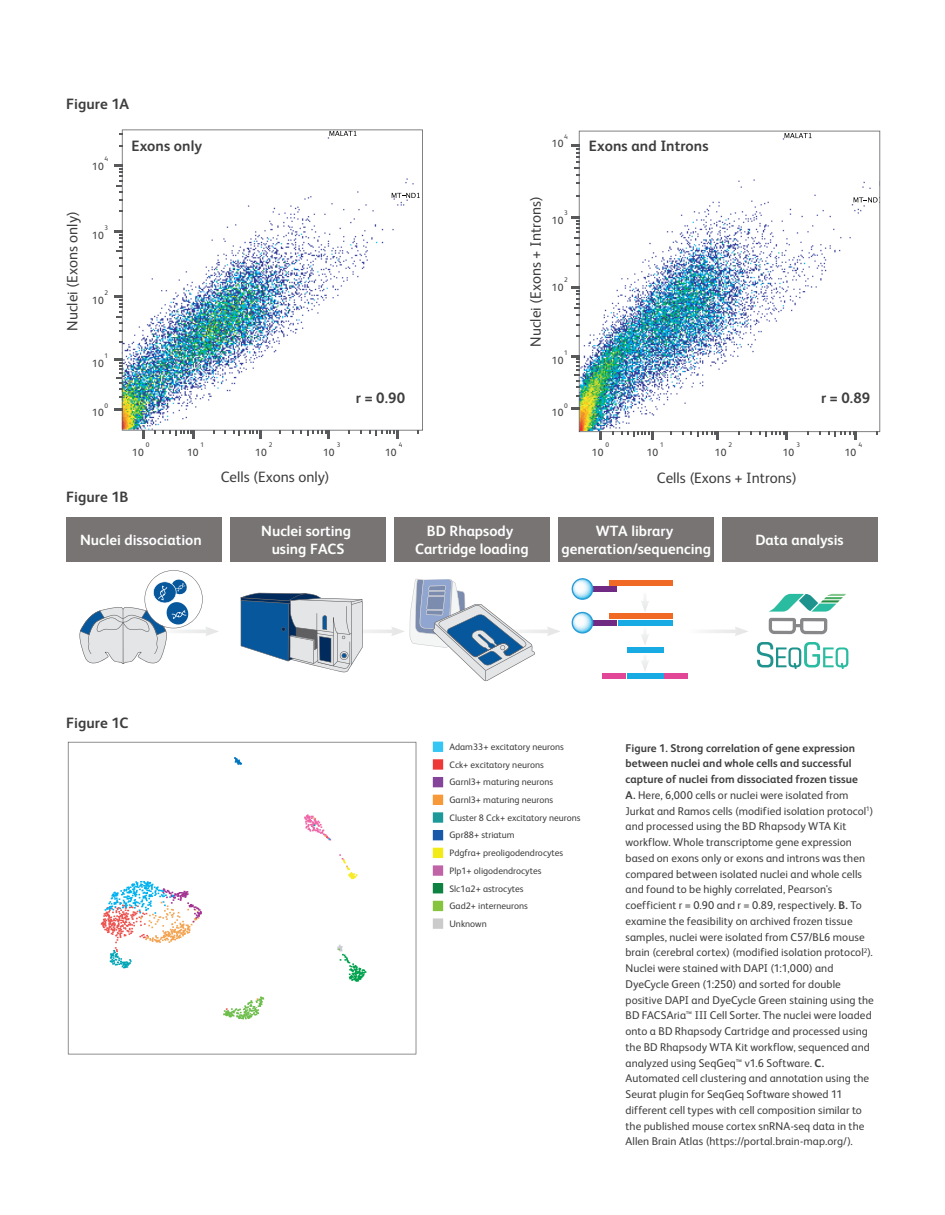
<style>
.page{position:relative;width:945px;height:1215px;background:#fff}
.page>*{position:absolute;margin:0;border:0;box-sizing:border-box;transform-origin:0 0}
.t1{font:15px "FS Albert Pro";color:#3e3e3f}
.t2{font:700 15px "FS Albert Pro";letter-spacing:.005em;color:#3e3e3f}
.t3{font:700 14.85px/17.9px "FS Albert Pro";color:#fff;text-align:center}
.t4{font:11.25px/15.8px "FS Albert Pro";letter-spacing:.005em;color:#3e3e3f}
.t5{font:10.5px "FS Albert Pro";color:#3e3e3f}
.t6{font:9.3px/17.7px "FS Albert Pro";color:#3e3e3f}
.t7{font:6.75px "FS Albert Pro";color:#3e3e3f}
.s1{font-weight:700}
.s2{font-size:9.9px}
</style>
<div class="page">
<svg style="left:142px;top:431px;width:3px;height:7px"></svg>
<svg style="left:170px;top:431px;width:25px;height:7px"></svg>
<svg style="left:233px;top:431px;width:29px;height:7px"></svg>
<svg style="left:308px;top:431px;width:21px;height:7px"></svg>
<svg style="left:370px;top:431px;width:28px;height:7px"></svg>
<svg style="left:114px;top:408px;width:8px;height:2px"></svg>
<svg style="left:114px;top:359px;width:8px;height:31px"></svg>
<svg style="left:114px;top:296px;width:8px;height:27px"></svg>
<svg style="left:114px;top:230px;width:8px;height:22px"></svg>
<svg style="left:114px;top:165px;width:8px;height:27px"></svg>
<svg style="left:579px;top:131px;width:301px;height:301px"></svg>
<svg style="left:600px;top:431px;width:2px;height:8px"></svg>
<svg style="left:621px;top:431px;width:32px;height:8px"></svg>
<svg style="left:697px;top:431px;width:22px;height:8px"></svg>
<svg style="left:759px;top:431px;width:29px;height:8px"></svg>
<svg style="left:828px;top:431px;width:29px;height:8px"></svg>
<svg style="left:572px;top:408px;width:8px;height:2px"></svg>
<svg style="left:572px;top:355px;width:8px;height:32px"></svg>
<svg style="left:572px;top:286px;width:8px;height:23px"></svg>
<svg style="left:572px;top:216px;width:8px;height:23px"></svg>
<svg style="left:572px;top:145px;width:8px;height:31px"></svg>
<svg style="left:122px;top:130px;width:301px;height:301px"></svg>
<div style="left:722px;top:518px;width:155px;height:44px;background:#787473"></div>
<svg style="left:705px;top:627px;width:43px;height:9px"></svg>
<svg style="left:241px;top:579px;width:319px;height:102px"></svg>
<svg style="left:79px;top:570px;width:139px;height:94px"></svg>
<div style="left:558px;top:518px;width:156px;height:44px;background:#787473"></div>
<div style="left:394px;top:518px;width:156px;height:44px;background:#787473"></div>
<div style="left:230px;top:518px;width:156px;height:44px;background:#787473"></div>
<div style="left:66px;top:518px;width:156px;height:44px;background:#787473"></div>
<svg style="left:769px;top:618px;width:58px;height:16px"></svg>
<svg style="left:768px;top:594px;width:78px;height:18px"></svg>
<svg style="left:757px;top:642px;width:91px;height:27px"></svg>
<svg style="left:641px;top:631px;width:8px;height:14px"></svg>
<svg style="left:641px;top:596px;width:8px;height:15px"></svg>
<svg style="left:641px;top:657px;width:8px;height:14px"></svg>
<div style="left:627px;top:647px;width:36px;height:5px;background:#18aae2"></div>
<div style="left:591px;top:620px;width:26px;height:5px;background:#712a83"></div>
<div style="left:618px;top:620px;width:54px;height:5px;background:#18aae2"></div>
<div style="left:609px;top:614px;width:63px;height:5px;background:#f16a25"></div>
<svg style="left:572px;top:612px;width:21px;height:22px"></svg>
<div style="left:602px;top:673px;width:23px;height:5px;background:#e24697"></div>
<div style="left:665px;top:673px;width:23px;height:5px;background:#e24697"></div>
<div style="left:627px;top:673px;width:36px;height:5px;background:#18aae2"></div>
<div style="left:591px;top:586px;width:26px;height:6px;background:#712a83"></div>
<div style="left:609px;top:580px;width:63px;height:5px;background:#f16a25"></div>
<svg style="left:572px;top:578px;width:21px;height:22px"></svg>
<svg style="left:68px;top:742px;width:348px;height:312px"></svg>
<svg style="left:433px;top:742px;width:10px;height:10px"></svg>
<svg style="left:433px;top:759px;width:10px;height:11px"></svg>
<svg style="left:433px;top:777px;width:10px;height:10px"></svg>
<svg style="left:433px;top:795px;width:10px;height:10px"></svg>
<svg style="left:433px;top:812px;width:10px;height:11px"></svg>
<svg style="left:433px;top:830px;width:10px;height:10px"></svg>
<svg style="left:433px;top:848px;width:10px;height:10px"></svg>
<svg style="left:433px;top:865px;width:10px;height:11px"></svg>
<svg style="left:433px;top:883px;width:10px;height:10px"></svg>
<svg style="left:433px;top:901px;width:10px;height:10px"></svg>
<svg style="left:433px;top:918px;width:10px;height:11px"></svg>
<h1 class="t2" style="left:66px;top:93px;width:64px">Figure 1A</h1>
<p class="t7" style="left:104px;top:154px;width:5px">4</p>
<p class="t5" style="left:92px;top:159px;width:13px">10</p>
<h1 class="t1" style="left:62px;top:331px;width:121px;rotate:-90deg">Nuclei (Exons only)</h1>
<p class="t7" style="left:104px;top:223px;width:5px">3</p>
<p class="t5" style="left:92px;top:227px;width:13px">10</p>
<p class="t7" style="left:104px;top:288px;width:5px">2</p>
<p class="t5" style="left:92px;top:293px;width:13px">10</p>
<p class="t7" style="left:104px;top:351px;width:5px">1</p>
<p class="t5" style="left:92px;top:356px;width:13px">10</p>
<p class="t7" style="left:104px;top:401px;width:5px">0</p>
<p class="t5" style="left:92px;top:405px;width:13px">10</p>
<h1 class="t2" style="left:131px;top:135px;width:72px">Exons only</h1>
<p class="t7" style="left:146px;top:440px;width:5px">0</p>
<p class="t5" style="left:132px;top:445px;width:13px">10</p>
<p class="t7" style="left:201px;top:440px;width:5px">1</p>
<p class="t5" style="left:187px;top:445px;width:13px">10</p>
<h1 class="t2" style="left:66px;top:486px;width:64px">Figure 1B</h1>
<h2 class="t3" style="left:80px;top:530px;width:123px">Nuclei dissociation</h2>
<p class="t7" style="left:564px;top:132px;width:5px">4</p>
<p class="t5" style="left:552px;top:136px;width:13px">10</p>
<h1 class="t2" style="left:589px;top:135px;width:121px">Exons and Introns</h1>
<h1 class="t1" style="left:525px;top:347px;width:152px;rotate:-90deg">Nuclei (Exons + Introns)</h1>
<p class="t7" style="left:564px;top:208px;width:5px">3</p>
<p class="t5" style="left:552px;top:212px;width:13px">10</p>
<p class="t7" style="left:564px;top:275px;width:5px">2</p>
<p class="t5" style="left:552px;top:279px;width:13px">10</p>
<p class="t7" style="left:564px;top:348px;width:5px">1</p>
<p class="t5" style="left:552px;top:353px;width:13px">10</p>
<h1 class="t2" style="left:356px;top:387px;width:51px">r = 0.90</h1>
<p class="t7" style="left:564px;top:401px;width:5px">0</p>
<p class="t5" style="left:552px;top:405px;width:13px">10</p>
<h1 class="t2" style="left:821px;top:387px;width:51px">r = 0.89</h1>
<p class="t7" style="left:269px;top:440px;width:5px">2</p>
<p class="t5" style="left:255px;top:445px;width:13px">10</p>
<p class="t7" style="left:337px;top:440px;width:5px">3</p>
<p class="t5" style="left:323px;top:445px;width:13px">10</p>
<p class="t7" style="left:399px;top:440px;width:5px">4</p>
<p class="t5" style="left:385px;top:445px;width:13px">10</p>
<p class="t7" style="left:606px;top:440px;width:5px">0</p>
<p class="t5" style="left:592px;top:445px;width:13px">10</p>
<p class="t7" style="left:660px;top:440px;width:5px">1</p>
<p class="t5" style="left:647px;top:445px;width:13px">10</p>
<p class="t7" style="left:729px;top:440px;width:5px">2</p>
<p class="t5" style="left:715px;top:445px;width:13px">10</p>
<p class="t7" style="left:796px;top:440px;width:5px">3</p>
<p class="t5" style="left:783px;top:445px;width:13px">10</p>
<p class="t7" style="left:858px;top:440px;width:5px">4</p>
<p class="t5" style="left:845px;top:445px;width:13px">10</p>
<h1 class="t1" style="left:221px;top:466px;width:110px">Cells (Exons only)</h1>
<h1 class="t1" style="left:657px;top:467px;width:141px">Cells (Exons + Introns)</h1>
<h2 class="t3" style="left:261px;top:521px;width:91px">Nuclei sorting using FACS</h2>
<h2 class="t3" style="left:415px;top:521px;width:115px">BD Rhapsody<br>Cartridge loading</h2>
<h2 class="t3" style="left:562px;top:521px;width:151px">WTA library generation/sequencing</h2>
<h2 class="t3" style="left:755px;top:530px;width:90px">Data analysis</h2>
<h1 class="t2" style="left:66px;top:712px;width:64px">Figure 1C</h1>
<p class="t6" style="left:449px;top:737px;width:133px">Adam33+ excitatory neurons<br>Cck+ excitatory neurons<br>Garnl3+ maturing neurons<br>Garnl3+ maturing neurons<br>Cluster 8 Cck+ excitatory neurons<br>Gpr88+ striatum<br>Pdgfra+ preoligodendrocytes<br>Plp1+ oligodendrocytes<br>Slc1a2+ astrocytes<br>Gad2+ interneurons<br>Unknown</p>
<p class="t4" style="left:625px;top:739px;width:250px"><span class="s1">Figure 1. Strong correlation of gene expression between nuclei and whole cells and successful capture of nuclei from dissociated frozen tissue<br>A.</span> Here, 6,000 cells or nuclei were isolated from Jurkat and Ramos cells (modified isolation protocol<sup>1</sup>) and processed using the BD Rhapsody WTA Kit workflow. Whole transcriptome gene expression based on exons only or exons and introns was then compared between isolated nuclei and whole cells and found to be highly correlated, Pearson's coefficient r = 0.90 and r = 0.89, respectively. <span class="s1">B.</span> To examine the feasibility on archived frozen tissue samples, nuclei were isolated from C57/BL6 mouse brain (cerebral cortex) (modified isolation protocol<sup>2</sup>).<br>Nuclei were stained with DAPI (1:1,000) and DyeCycle Green (1:250) and sorted for double positive DAPI and DyeCycle Green staining using the BD FACSAria<span class="s2">™</span> III Cell Sorter. The nuclei were loaded onto a BD Rhapsody Cartridge and processed using the BD Rhapsody WTA Kit workflow, sequenced and analyzed using SeqGeq<span class="s2">™</span> v1.6 Software. <span class="s1">C.<br></span>Automated cell clustering and annotation using the Seurat plugin for SeqGeq Software showed 11 different cell types with cell composition similar to the published mouse cortex snRNA-seq data in the Allen Brain Atlas (https://portal.brain-map.org/).</p>
</div>
